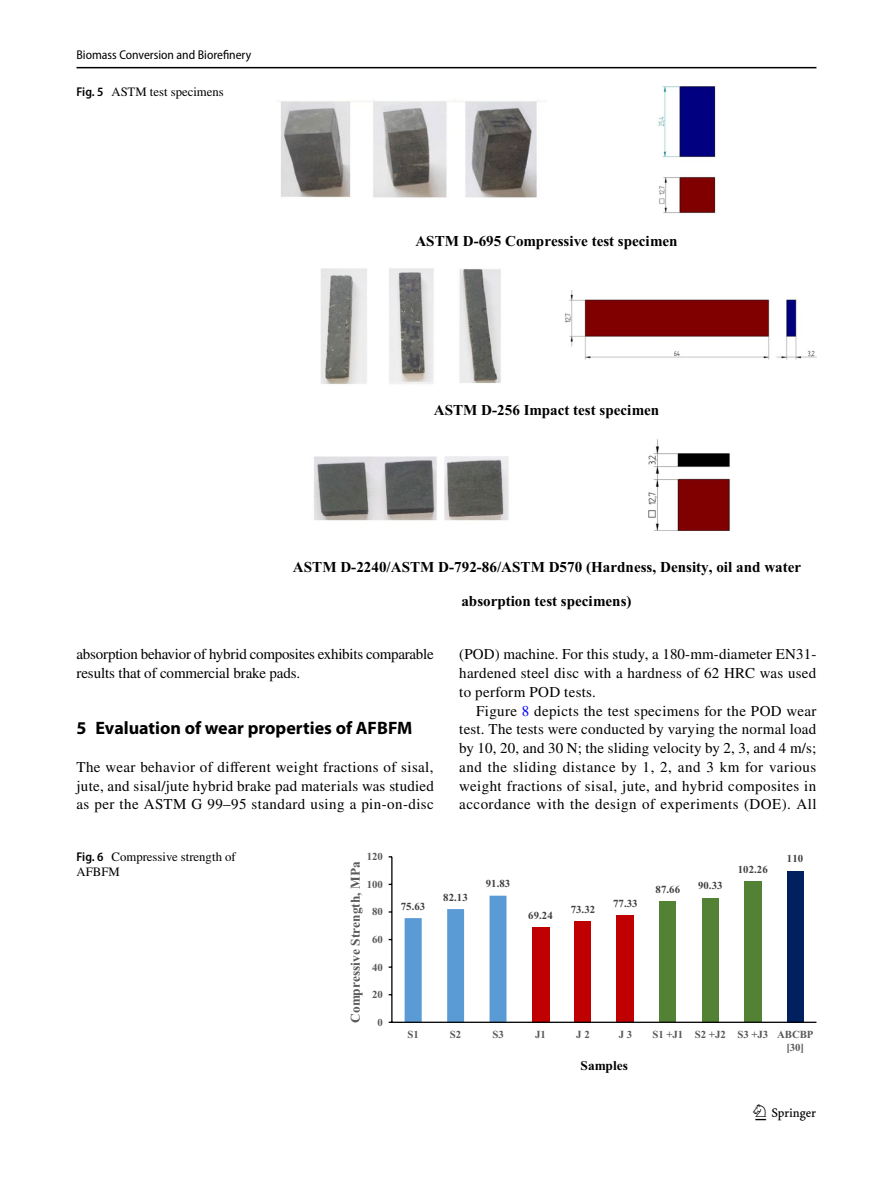
<style>
.page{position:relative;width:893px;height:1187px;background:#fff}
.page>*{position:absolute;margin:0;border:0;box-sizing:border-box;transform-origin:0 0}
.t1{font:22.5px "Springnew Regular 3";color:#000}
.t2{font:700 18px "Myriad Pro";color:#000}
.t3{font:15.15px "Times New Roman PS Bold MT2";color:#000}
.t4{font:15px/18.8px "STIX";letter-spacing:.02em;color:#000;text-align:justify}
.t5{font:15px/18.8px "STIX";letter-spacing:-.015em;color:#000}
.t6{font:13.35px "Times New Roman PS Bold MT3";color:#595959}
.t7{font:13.35px "Times New Roman PS Bold MT3";color:#000}
.t8{font:12.75px/15px "STIX";color:#000}
.t9{font:semi-condensed 12.75px "Myriad Pro";color:#000}
.t10{font:10.8px/12.3px "Times New Roman PS Bold MT3";letter-spacing:-.005em;color:#595959}
.t11{font:10.8px "Times New Roman PS Bold MT3";letter-spacing:.005em;color:#404040}
.s1{font-family:"Myriad Pro";font-weight:600;font-stretch:semi-condensed}
.s2{color:#00f}
</style>
<div class="page">
<hr style="left:77px;top:67px;width:739px;height:1px;background:#000">
<img style="left:280px;top:87px;width:536px;height:443px">
<div style="left:532px;top:926px;width:17px;height:96px;background:#c00000"></div>
<div style="left:574px;top:921px;width:17px;height:101px;background:#c00000"></div>
<div style="left:617px;top:915px;width:17px;height:107px;background:#c00000"></div>
<div style="left:659px;top:901px;width:17px;height:121px;background:#548235"></div>
<div style="left:702px;top:897px;width:17px;height:125px;background:#548235"></div>
<div style="left:744px;top:881px;width:17px;height:141px;background:#548235"></div>
<div style="left:787px;top:870px;width:17px;height:152px;background:#002060"></div>
<svg style="left:405px;top:895px;width:101px;height:126px"></svg>
<hr style="left:391px;top:856px;width:1px;height:166px;background:#000">
<hr style="left:392px;top:1021px;width:424px;height:1px;background:#000">
<p class="t9" style="left:77px;top:48px;width:176px">Biomass Conversion and Biorefinery</p>
<p class="t8" style="left:77px;top:85px;width:149px"><span class="s1">Fig. 5</span> ASTM test specimens</p>
<p class="t3" style="left:415px;top:230px;width:264px">ASTM D-695 Compressive test specimen</p>
<p class="t3" style="left:434px;top:399px;width:227px">ASTM D-256 Impact test specimen</p>
<p class="t3" style="left:293px;top:555px;width:510px">ASTM D-2240/ASTM D-792-86/ASTM D570 (Hardness, Density, oil and water</p>
<p class="t3" style="left:461px;top:590px;width:172px">absorption test specimens)</p>
<p class="t5" style="left:77px;top:646px;width:359px">absorption behavior of hybrid composites exhibits comparable results that of commercial brake pads.</p>
<p class="t2" style="left:77px;top:716px;width:337px">5 Evaluation of wear properties of AFBFM</p>
<p class="t4" style="left:77px;top:758px;width:359px">The wear behavior of different weight fractions of sisal, jute, and sisal/jute hybrid brake pad materials was studied as per the ASTM G 99–95 standard using a pin-on-disc</p>
<p class="t4" style="left:459px;top:646px;width:359px">(POD) machine. For this study, a 180-mm-diameter EN31- hardened steel disc with a hardness of 62 HRC was used to perform POD tests.</p>
<p class="t4" style="left:459px;top:702px;width:359px;text-indent:17px">Figure <span class="s2">8</span> depicts the test specimens for the POD wear test. The tests were conducted by varying the normal load by 10, 20, and 30 N; the sliding velocity by 2, 3, and 4 m/s; and the sliding distance by 1, 2, and 3 km for various weight fractions of sisal, jute, and hybrid composites in accordance with the design of experiments (DOE). All</p>
<p class="t8" style="left:77px;top:849px;width:161px"><span class="s1">Fig. 6</span> Compressive strength of<br>AFBFM</p>
<p class="t10" style="left:367px;top:850px;width:18px">120</p>
<p class="t6" style="left:346px;top:1022px;width:163px;rotate:-90deg">Compressive Strength, MPa</p>
<p class="t10" style="left:367px;top:877px;width:18px">100</p>
<p class="t10" style="left:372px;top:905px;width:12px">80</p>
<p class="t10" style="left:372px;top:932px;width:12px">60</p>
<p class="t10" style="left:372px;top:960px;width:12px">40</p>
<p class="t10" style="left:372px;top:987px;width:12px">20</p>
<p class="t10" style="left:377px;top:1015px;width:7px">0</p>
<p class="t11" style="left:401px;top:898px;width:26px">75.63</p>
<p class="t11" style="left:443px;top:889px;width:26px">82.13</p>
<p class="t11" style="left:486px;top:875px;width:26px">91.83</p>
<p class="t11" style="left:528px;top:907px;width:26px">69.24</p>
<p class="t11" style="left:571px;top:901px;width:26px">73.32</p>
<p class="t11" style="left:613px;top:895px;width:26px">77.33</p>
<p class="t11" style="left:656px;top:881px;width:26px">87.66</p>
<p class="t11" style="left:698px;top:878px;width:26px">90.33</p>
<p class="t11" style="left:738px;top:861px;width:31px">102.26</p>
<p class="t11" style="left:787px;top:850px;width:18px">110</p>
<p class="t10" style="left:407px;top:1028px;width:13px">S1</p>
<p class="t10" style="left:450px;top:1028px;width:13px">S2</p>
<p class="t10" style="left:492px;top:1028px;width:13px">S3</p>
<p class="t10" style="left:535px;top:1028px;width:12px">J1</p>
<p class="t10" style="left:576px;top:1028px;width:15px">J 2</p>
<p class="t10" style="left:619px;top:1028px;width:15px">J3</p>
<p class="t10" style="left:786px;top:1028px;width:29px;text-indent:-134px">S1 +J1 S2 +J2 S3 +J3 ABCBP [30]</p>
<p class="t7" style="left:581px;top:1055px;width:49px">Samples</p>
<h1 class="t1" style="left:755px;top:1104px;width:62px">1 3</h1>
</div>
